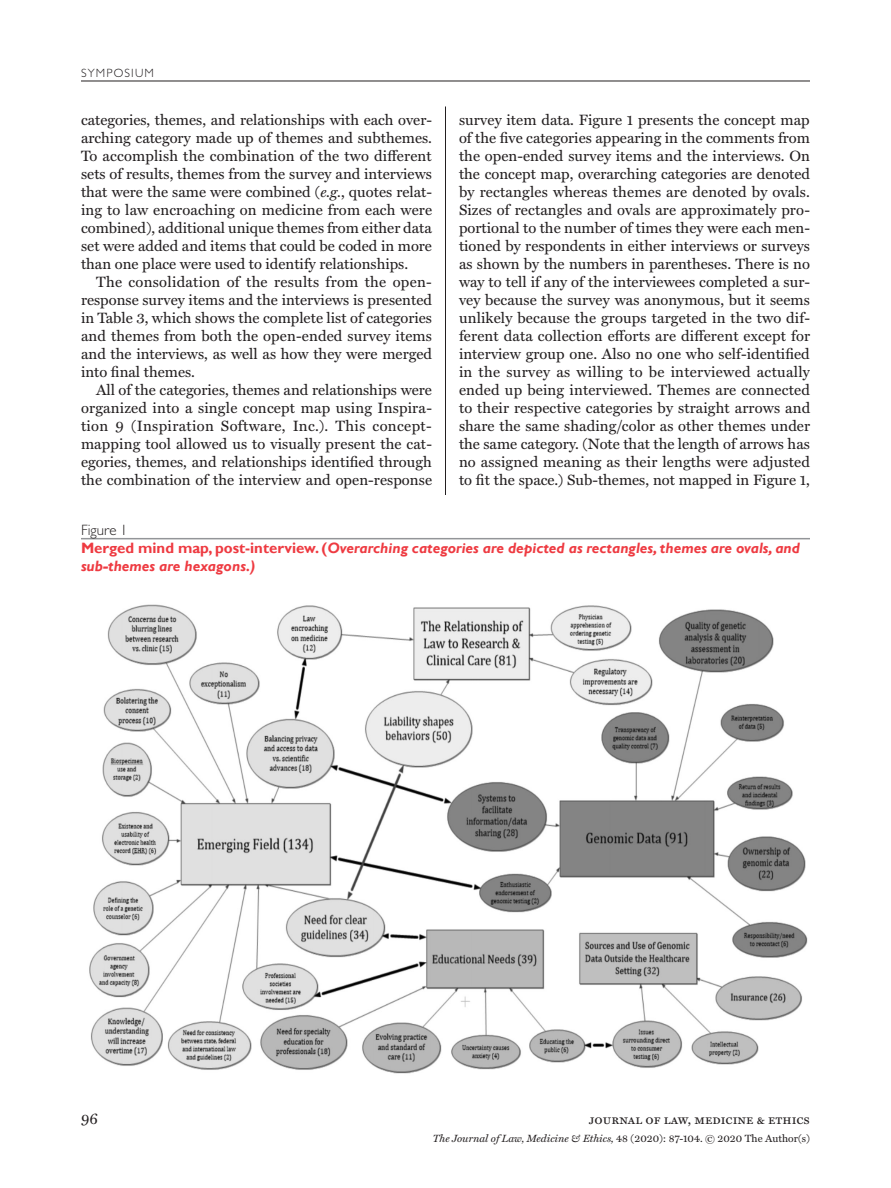
<style>
.page{position:relative;width:891px;height:1188px;background:#fff}
.page>*{position:absolute;margin:0;border:0;box-sizing:border-box;transform-origin:0 0}
.body_text{font:15px/18px "Miller Text";color:#231f20;text-align:justify}
.body_text_no_indent{font:15px/18px "Miller Text";color:#231f20;text-align:justify}
.table_head{font:italic 700 15px/18px "Gill Sans";color:#ee3a41}
.table_slug{font:300 15px "Gill Sans MT Std";color:#231f20}
.t1{font:13.5px "Miller Text Roman SC";color:#231f20}
.t2{font:300 12px "Gill Sans MT Std";letter-spacing:.1em;color:#231f20}
.t3{font:10.5px "Miller Text";color:#231f20}
.s1{font-style:italic}
.s2{font-style:normal}
</style>
<div class="page">
<hr style="left:81px;top:81px;width:729px;height:1px;background:#231f20">
<hr style="left:445px;top:106px;width:1px;height:389px;background:#231f20">
<hr style="left:81px;top:538px;width:729px;height:1px;background:#939598">
<img style="left:89px;top:604px;width:719px;height:470px">
<p class="t2" style="left:81px;top:66px;width:75px">SYMPOSIUM</p>
<p class="body_text_no_indent" style="left:81px;top:110px;width:353px">categories, themes, and relationships with each over&shy;arching category made up of themes and subthemes.<br>To accomplish the combination of the two different sets of results, themes from the survey and interviews that were the same were combined (<span class="s1">e.g.</span>, quotes relat&shy;ing to law encroaching on medicine from each were combined), additional unique themes from either data set were added and items that could be coded in more than one place were used to identify relationships.</p>
<p class="body_text" style="left:81px;top:272px;width:353px;text-indent:15px">The consolidation of the results from the open&shy;response survey items and the interviews is presented in Table 3, which shows the complete list of categories and themes from both the open-ended survey items and the interviews, as well as how they were merged into final themes.</p>
<p class="body_text" style="left:81px;top:380px;width:353px;text-indent:15px">All of the categories, themes and relationships were organized into a single concept map using Inspira&shy;tion 9 (Inspiration Software, Inc.). This concept&shy;mapping tool allowed us to visually present the cat&shy;egories, themes, and relationships identified through the combination of the interview and open-response</p>
<p class="body_text" style="left:459px;top:110px;width:353px">survey item data. Figure 1 presents the concept map of the five categories appearing in the comments from the open-ended survey items and the interviews. On the concept map, overarching categories are denoted by rectangles whereas themes are denoted by ovals.<br>Sizes of rectangles and ovals are approximately pro&shy;portional to the number of times they were each men&shy;tioned by respondents in either interviews or surveys as shown by the numbers in parentheses. There is no way to tell if any of the interviewees completed a sur&shy;vey because the survey was anonymous, but it seems unlikely because the groups targeted in the two dif&shy;ferent data collection efforts are different except for interview group one. Also no one who self-identified in the survey as willing to be interviewed actually ended up being interviewed. Themes are connected to their respective categories by straight arrows and share the same shading/color as other themes under the same category. (Note that the length of arrows has no assigned meaning as their lengths were adjusted to fit the space.) Sub-themes, not mapped in Figure 1,</p>
<p class="table_slug" style="left:81px;top:521px;width:48px">Figure 1</p>
<p class="table_head" style="left:81px;top:539px;width:721px"><span class="s2">Merged mind map, post-interview. (</span>Overarching categories are depicted as rectangles, themes are ovals, and sub-themes are hexagons.)</p>
<p class="body_text" style="left:81px;top:1109px;width:18px">96</p>
<p class="t1" style="left:589px;top:1111px;width:223px">journal of law, medicine &amp; ethics</p>
<p class="t3" style="left:433px;top:1132px;width:379px"><span class="s1">The Journal of Law, Medicine &amp; Ethics,</span> 48 (2020): 87-104. © 2020 The Author(s)</p>
</div>
